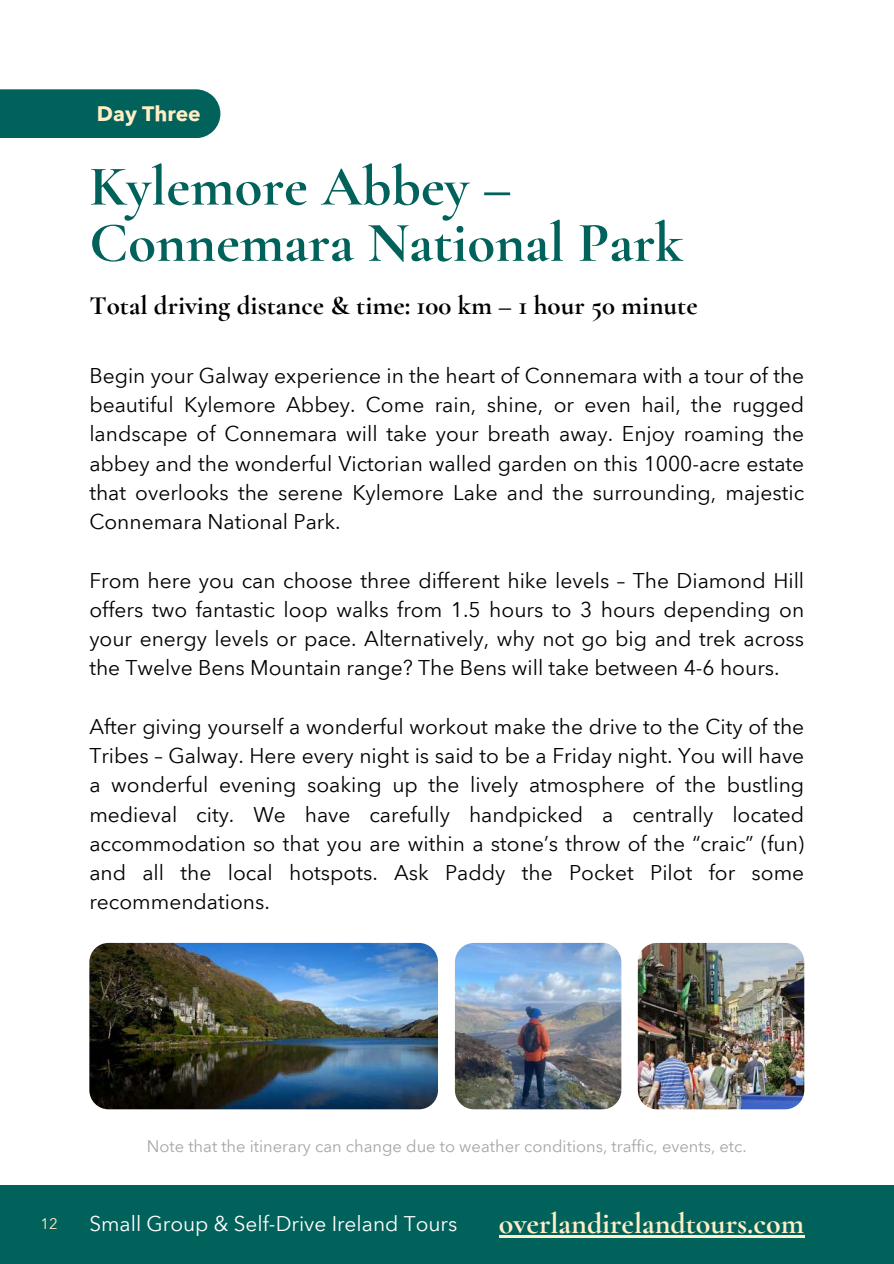
<style>
.page{position:relative;width:894px;height:1264px;background:#fff}
.page>*{position:absolute;margin:0;border:0;box-sizing:border-box;transform-origin:0 0}
.t1{font:700 57px/56.2px "Cormorant Garamond";color:#00625b}
.t2{font:700 30px "Cormorant Garamond";color:#ffeec6}
.t3{font:700 27px "Cormorant Garamond";color:#000}
.t4{font:21px/29.2px "Avenir Next Arabic";color:#000;text-align:justify}
.t5{font:700 21px "Avenir Next Arabic";color:#ffeec6}
.t6{font:20.85px "Avenir Next Arabic";color:#fff}
.t7{font:16.5px "Avenir Next Arabic";color:#a6a6a6}
.t8{font:15px "Avenir Next Arabic";color:#ffeec6}
</style>
<div class="page">
<div style="left:0;top:1184px;width:893px;height:79px;background:#00625b"></div>
<div style="left:0;top:89px;width:220px;height:49px;background:#00625b"></div>
<img style="left:89px;top:942px;width:349px;height:167px;border-radius:19px">
<img style="left:455px;top:942px;width:166px;height:167px;border-radius:19px">
<img style="left:637px;top:942px;width:167px;height:167px;border-radius:19px">
<hr style="left:498px;top:1235px;width:306px;height:2px;background:#ffeec6">
<p class="t5" style="left:97px;top:101px;width:105px">Day Three</p>
<h1 class="t1" style="left:89px;top:158px;width:595px">Kylemore Abbey –<br>Connemara National Park</h1>
<p class="t3" style="left:89px;top:289px;width:609px">Total driving distance &amp; time: 100 km – 1 hour 50 minute</p>
<p class="t4" style="left:89px;top:361px;width:716px">Begin your Galway experience in the heart of Connemara with a tour of the beautiful Kylemore Abbey. Come rain, shine, or even hail, the rugged landscape of Connemara will take your breath away. Enjoy roaming the abbey and the wonderful Victorian walled garden on this 1000-acre estate that overlooks the serene Kylemore Lake and the surrounding, majestic Connemara National Park.</p>
<p class="t4" style="left:89px;top:565px;width:716px">From here you can choose three different hike levels – The Diamond Hill offers two fantastic loop walks from 1.5 hours to 3 hours depending on your energy levels or pace. Alternatively, why not go big and trek across the Twelve Bens Mountain range? The Bens will take between 4-6 hours.</p>
<p class="t4" style="left:89px;top:712px;width:716px">After giving yourself a wonderful workout make the drive to the City of the Tribes – Galway. Here every night is said to be a Friday night. You will have a wonderful evening soaking up the lively atmosphere of the bustling medieval city. We have carefully handpicked a centrally located accommodation so that you are within a stone’s throw of the “craic” (fun) and all the local hotspots. Ask Paddy the Pocket Pilot for some recommendations.</p>
<p class="t7" style="left:147px;top:1136px;width:601px">Note that the itinerary can change due to weather conditions, traffic, events, etc.</p>
<p class="t8" style="left:40px;top:1214px;width:19px">12</p>
<p class="t6" style="left:89px;top:1211px;width:369px">Small Group &amp; Self-Drive Ireland Tours</p>
<h2 class="t2" style="left:498px;top:1205px;width:307px">overlandirelandtours.com</h2>
</div>
